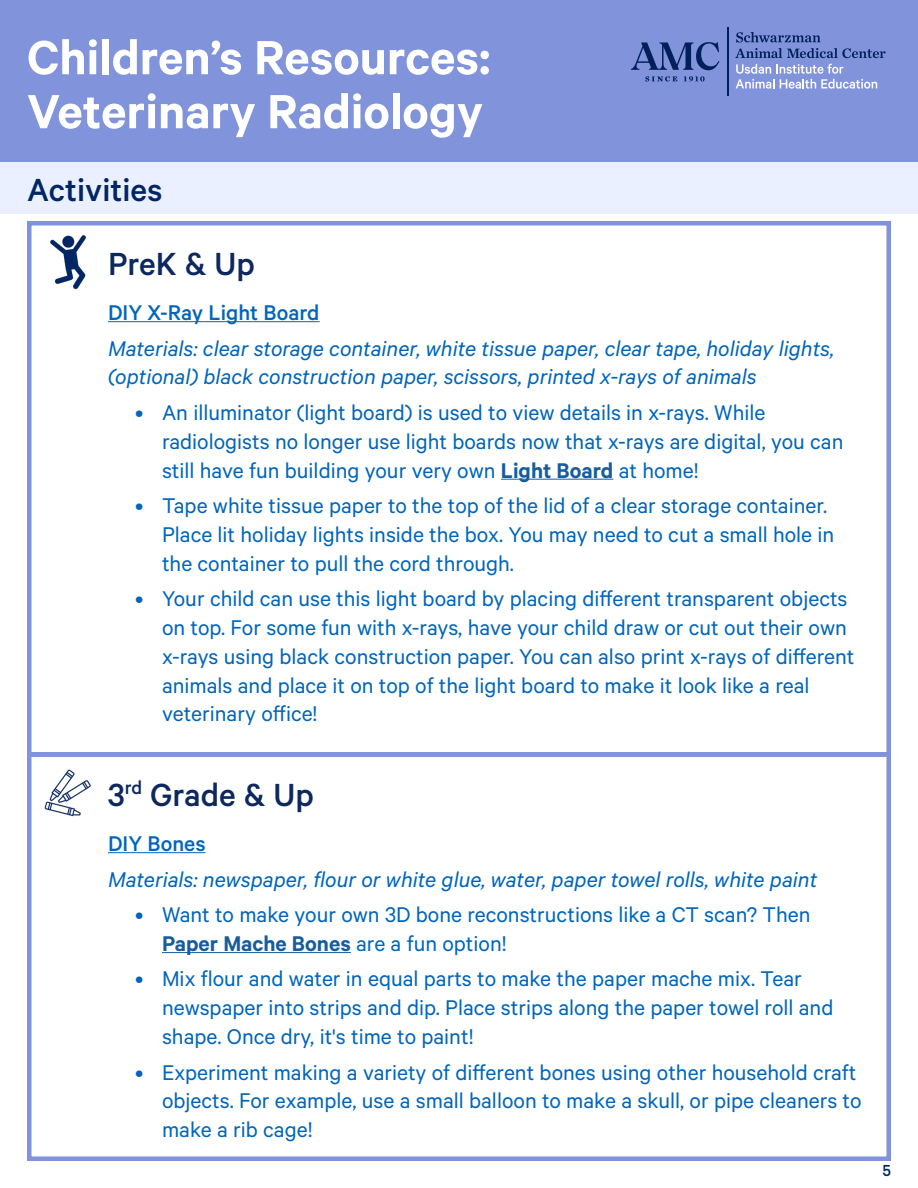
<style>
.page{position:relative;width:918px;height:1188px;background:#fff}
.page>*{position:absolute;margin:0;border:0;box-sizing:border-box;transform-origin:0 0}
.t1{font:600 54px "Calibre";color:#fff}
.CMYK_Navy_-_Content{font:500 36px "Calibre";color:#0c285f}
.CMYK_Navy_-_Content-2{font:500 36px "Calibre";color:#002664}
.t2{font:24px/28.8px "Calibre";color:#0065bd}
.CMYK_Navy_-_Bullet_T{font:italic 24px/28.8px "Calibre";color:#0065bd}
.CMYK_Navy_-_Bullet_T-2{font:500 24px "Calibre";color:#0065bd}
.t3{font:500 18px "Calibre";color:#002664}
.s1{font-weight:600;color:#175d9e}
</style>
<div class="page">
<div style="left:0;top:162px;width:918px;height:51px;background:#eaf0ff"></div>
<div style="left:0;top:0;width:918px;height:162px;background:#8193db"></div>
<img style="left:27px;top:221px;width:81px;height:81px">
<hr style="left:108px;top:321px;width:212px;height:1px;background:#0065bd">
<hr style="left:501px;top:479px;width:112px;height:1px;background:#175d9e">
<div style="left:27px;top:752px;width:864px;height:409px;border:4px solid #8193db"></div>
<img style="left:27px;top:752px;width:81px;height:81px">
<hr style="left:108px;top:852px;width:98px;height:1px;background:#0065bd">
<hr style="left:162px;top:952px;width:189px;height:1px;background:#175d9e">
<hr style="left:727px;top:27px;width:2px;height:69px;background:#00205b">
<svg style="left:736px;top:64px;width:141px;height:25px"></svg>
<svg style="left:645px;top:76px;width:32px;height:5px"></svg>
<svg style="left:684px;top:76px;width:21px;height:5px"></svg>
<svg style="left:631px;top:42px;width:88px;height:28px"></svg>
<svg style="left:735px;top:32px;width:150px;height:26px"></svg>
<p class="t1" style="left:27px;top:25px;width:465px">Children’s Resources:</p>
<p class="t1" style="left:27px;top:79px;width:458px">Veterinary Radiology</p>
<p class="CMYK_Navy_-_Content-2" style="left:27px;top:169px;width:137px">Activities</p>
<p class="CMYK_Navy_-_Content" style="left:108px;top:243px;width:148px">PreK &amp; Up</p>
<p class="CMYK_Navy_-_Bullet_T-2" style="left:108px;top:299px;width:213px">DIY X-Ray Light Board</p>
<p class="CMYK_Navy_-_Bullet_T" style="left:108px;top:333px;width:728px">Materials: clear storage container, white tissue paper, clear tape, holiday lights, (optional) black construction paper, scissors, printed x-rays of animals</p>
<p class="t2" style="left:162px;top:397px;width:683px;text-indent:-27px">• An illuminator (light board) is used to view details in x-rays. While radiologists no longer use light boards now that x-rays are digital, you can still have fun building your very own <span class="s1">Light Board</span> at home!</p>
<p class="t2" style="left:162px;top:490px;width:674px;text-indent:-27px">• Tape white tissue paper to the top of the lid of a clear storage container.<br>Place lit holiday lights inside the box. You may need to cut a small hole in the container to pull the cord through.</p>
<p class="t2" style="left:162px;top:583px;width:694px;text-indent:-27px">• Your child can use this light board by placing different transparent objects on top. For some fun with x-rays, have your child draw or cut out their own x-rays using black construction paper. You can also print x-rays of different animals and place it on top of the light board to make it look like a real veterinary office!</p>
<p class="CMYK_Navy_-_Content" style="left:108px;top:774px;width:207px">3<sup>rd</sup> Grade &amp; Up</p>
<p class="CMYK_Navy_-_Bullet_T-2" style="left:108px;top:830px;width:99px">DIY Bones</p>
<p class="CMYK_Navy_-_Bullet_T" style="left:108px;top:864px;width:711px">Materials: newspaper, flour or white glue, water, paper towel rolls, white paint</p>
<p class="t2" style="left:162px;top:899px;width:650px;text-indent:-27px">• Want to make your own 3D bone reconstructions like a CT scan? Then<br><span class="s1">Paper Mache Bones</span> are a fun option!</p>
<p class="t2" style="left:162px;top:964px;width:673px;text-indent:-27px">• Mix flour and water in equal parts to make the paper mache mix. Tear newspaper into strips and dip. Place strips along the paper towel roll and shape. Once dry, it's time to paint!</p>
<p class="t2" style="left:162px;top:1057px;width:701px;text-indent:-27px">• Experiment making a variety of different bones using other household craft objects. For example, use a small balloon to make a skull, or pipe cleaners to make a rib cage!</p>
<p class="t3" style="left:882px;top:1160px;width:10px">5</p>
</div>
